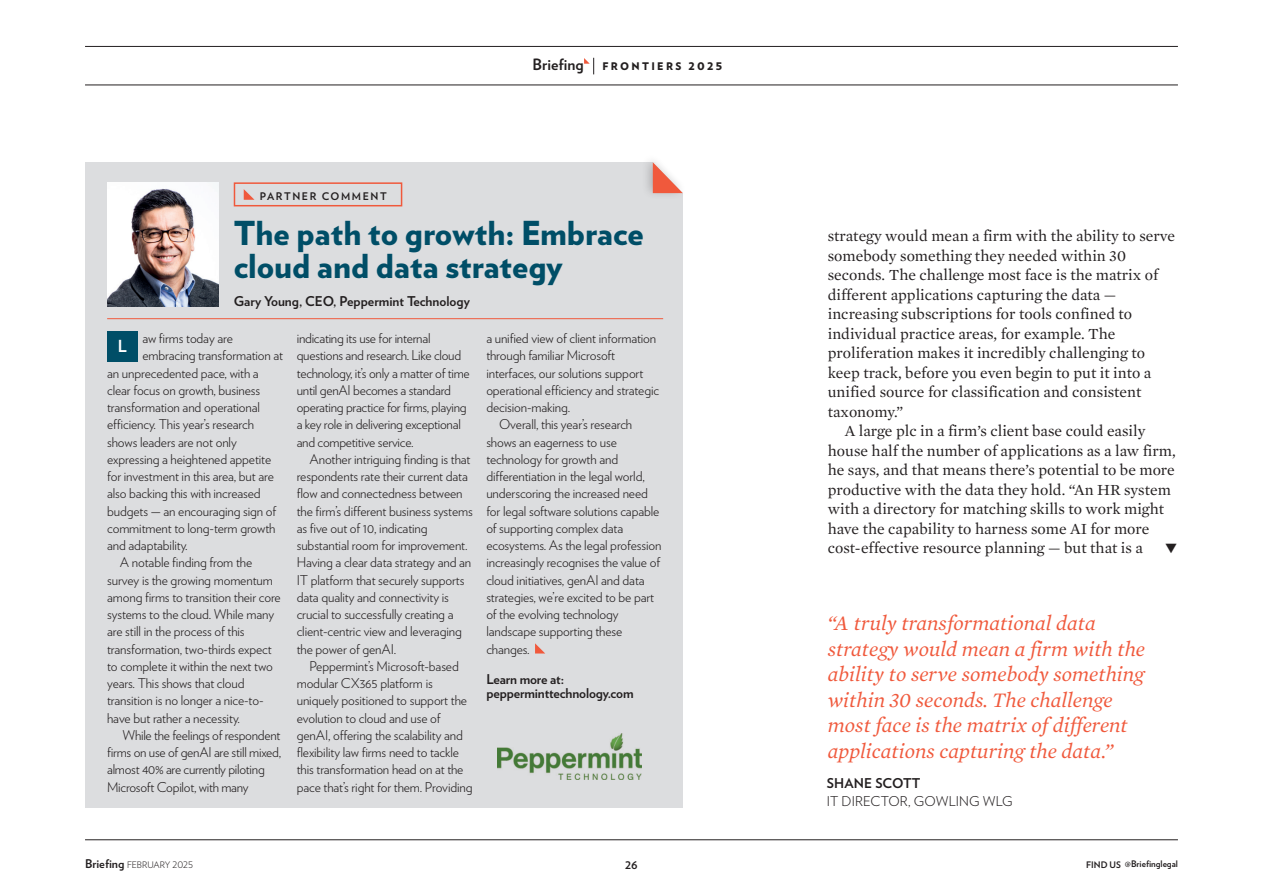
<style>
.page{position:relative;width:1263px;height:893px;background:#fff}
.page>*{position:absolute;margin:0;border:0;box-sizing:border-box;transform-origin:0 0}
.t1{font:900 33px/33px "Verlag";color:#004e67}
.t2{font:italic 21px/25.5px "Mercury Text G1";color:#f0593c}
.t3{font:700 16.65px "Verlag";color:#fff}
.t4{font:15.75px "Mercury Text G1";color:#231f20}
.t5{font:300 13.5px/17.2px "Verlag";letter-spacing:-.01em;color:#231f20}
.t6{font:700 13.5px/13.5px "Verlag";letter-spacing:-.01em;color:#231f20}
.t7{font:300 13.5px "Verlag";letter-spacing:.01em;color:#231f20}
.t8{font:700 13.5px "Verlag";letter-spacing:.01em;color:#231f20}
.t9{font:900 10.5px "Verlag";letter-spacing:.225em;color:#231f20}
.t10{font:700 10.5px "Verlag";letter-spacing:.15em;color:#231f20}
.t11{font:300 9px "Verlag";color:#231f20}
.t12{font:700 9px "Verlag";color:#231f20}
.s1{font-weight:700;font-size:15.6px}
.s2{font-weight:700;font-size:12px}
</style>
<div class="page">
<div style="left:85px;top:162px;width:598px;height:646px;background:#dcdddf"></div>
<img style="left:497px;top:733px;width:145px;height:46px">
<hr style="left:85px;top:839px;width:1093px;height:1px;background:#231f20">
<hr style="left:85px;top:85px;width:1093px;height:1px;background:#231f20">
<hr style="left:85px;top:46px;width:1093px;height:1px;background:#231f20">
<svg style="left:584px;top:58px;width:10px;height:16px"></svg>
<div style="left:107px;top:331px;width:31px;height:30px;background:#004e67"></div>
<svg style="left:535px;top:643px;width:10px;height:10px"></svg>
<svg style="left:244px;top:189px;width:10px;height:11px"></svg>
<div style="left:234px;top:182px;width:168px;height:24px;border:2px solid #f0593c"></div>
<img style="left:107px;top:182px;width:112px;height:124px">
<hr style="left:107px;top:318px;width:556px;height:1px;background:#f0593c">
<div style="left:641px;top:152px;width:47px;height:48px;background:#231f20;opacity:.25"></div>
<svg style="left:653px;top:160px;width:32px;height:33px"></svg>
<p class="t9" style="left:532px;top:58px;width:191px"><span class="s1">Briefing</span> FRONTIERS 2025</p>
<p class="t10" style="left:260px;top:188px;width:128px">PARTNER COMMENT</p>
<h1 class="t1" style="left:234px;top:215px;width:411px">The path to growth: Embrace cloud and data strategy</h1>
<p class="t6" style="left:234px;top:294px;width:238px">Gary Young, CEO, Peppermint Technology</p>
<p class="t3" style="left:118px;top:333px;width:11px">L</p>
<p class="t5" style="left:142px;top:329px;width:92px">aw firms today are</p>
<p class="t5" style="left:142px;top:346px;width:142px">embracing transformation at</p>
<p class="t5" style="left:107px;top:363px;width:153px">an unprecedented pace, with a</p>
<p class="t5" style="left:107px;top:380px;width:155px">clear focus on growth, business</p>
<p class="t5" style="left:107px;top:398px;width:154px">transformation and operational</p>
<p class="t5" style="left:107px;top:415px;width:148px">efficiency. This year’s research</p>
<p class="t5" style="left:107px;top:432px;width:131px">shows leaders are not only</p>
<p class="t5" style="left:107px;top:449px;width:166px">expressing a heightened appetite</p>
<p class="t5" style="left:107px;top:467px;width:168px">for investment in this area, but are</p>
<p class="t5" style="left:107px;top:484px;width:155px">also backing this with increased</p>
<p class="t5" style="left:107px;top:501px;width:171px">budgets — an encouraging sign of</p>
<p class="t5" style="left:107px;top:519px;width:170px">commitment to long-term growth</p>
<p class="t5" style="left:107px;top:536px;width:82px">and adaptability.</p>
<p class="t5" style="left:120px;top:553px;width:134px">A notable finding from the</p>
<p class="t5" style="left:107px;top:570px;width:167px">survey is the growing momentum</p>
<p class="t5" style="left:107px;top:588px;width:175px">among firms to transition their core</p>
<p class="t5" style="left:107px;top:605px;width:168px">systems to the cloud. While many</p>
<p class="t5" style="left:107px;top:622px;width:139px">are still in the process of this</p>
<p class="t5" style="left:107px;top:639px;width:166px">transformation, two-thirds expect</p>
<p class="t5" style="left:107px;top:657px;width:167px">to complete it within the next two</p>
<p class="t5" style="left:107px;top:674px;width:139px">years. This shows that cloud</p>
<p class="t5" style="left:107px;top:691px;width:158px">transition is no longer a nice-to-</p>
<p class="t5" style="left:107px;top:708px;width:134px">have but rather a necessity.</p>
<p class="t5" style="left:123px;top:726px;width:159px">While the feelings of respondent</p>
<p class="t5" style="left:107px;top:743px;width:176px">firms on use of genAI are still mixed,</p>
<p class="t5" style="left:107px;top:760px;width:159px">almost 40% are currently piloting</p>
<p class="t5" style="left:107px;top:777px;width:143px">Microsoft Copilot, with many</p>
<p class="t5" style="left:297px;top:329px;width:175px">indicating its use for internal questions and research. Like cloud technology, it’s only a matter of time until genAI becomes a standard operating practice for firms, playing a key role in delivering exceptional and competitive service.</p>
<p class="t5" style="left:297px;top:450px;width:178px;text-indent:13px">Another intriguing finding is that respondents rate their current data flow and connectedness between the firm’s different business systems as five out of 10, indicating substantial room for improvement.<br>Having a clear data strategy and an IT platform that securely supports data quality and connectivity is crucial to successfully creating a client-centric view and leveraging the power of genAI.</p>
<p class="t5" style="left:297px;top:657px;width:177px;text-indent:13px">Peppermint’s Microsoft-based modular CX365 platform is uniquely positioned to support the evolution to cloud and use of genAI, offering the scalability and flexibility law firms need to tackle this transformation head on at the pace that’s right for them. Providing</p>
<p class="t5" style="left:486px;top:329px;width:171px">a unified view of client information</p>
<p class="t5" style="left:486px;top:346px;width:130px">through familiar Microsoft</p>
<p class="t5" style="left:486px;top:363px;width:158px">interfaces, our solutions support</p>
<p class="t5" style="left:486px;top:381px;width:174px">operational efficiency and strategic</p>
<p class="t5" style="left:486px;top:398px;width:85px">decision-making.</p>
<p class="t5" style="left:499px;top:415px;width:135px">Overall, this year’s research</p>
<p class="t5" style="left:486px;top:432px;width:132px">shows an eagerness to use</p>
<p class="t5" style="left:486px;top:450px;width:133px">technology for growth and</p>
<p class="t5" style="left:486px;top:467px;width:160px">differentiation in the legal world,</p>
<p class="t5" style="left:486px;top:484px;width:163px">underscoring the increased need</p>
<p class="t5" style="left:486px;top:501px;width:175px">for legal software solutions capable</p>
<p class="t5" style="left:486px;top:519px;width:138px">of supporting complex data</p>
<p class="t5" style="left:486px;top:536px;width:177px">ecosystems. As the legal profession</p>
<p class="t5" style="left:486px;top:553px;width:175px">increasingly recognises the value of</p>
<p class="t5" style="left:486px;top:570px;width:160px">cloud initiatives, genAI and data</p>
<p class="t5" style="left:486px;top:588px;width:169px">strategies, we’re excited to be part</p>
<p class="t5" style="left:486px;top:605px;width:134px">of the evolving technology</p>
<p class="t5" style="left:486px;top:622px;width:138px">landscape supporting these</p>
<p class="t5" style="left:486px;top:639px;width:45px">changes.</p>
<p class="t6" style="left:486px;top:672px;width:149px">Learn more at: pepperminttechnology.com</p>
<p class="t4" style="left:828px;top:227px;width:349px">strategy would mean a firm with the ability to serve</p>
<p class="t4" style="left:828px;top:246px;width:300px">somebody something they needed within 30</p>
<p class="t4" style="left:828px;top:265px;width:332px">seconds. The challenge most face is the matrix of</p>
<p class="t4" style="left:828px;top:285px;width:290px">different applications capturing the data —</p>
<p class="t4" style="left:828px;top:304px;width:306px">increasing subscriptions for tools confined to</p>
<p class="t4" style="left:828px;top:324px;width:289px">individual practice areas, for example. The</p>
<p class="t4" style="left:828px;top:343px;width:319px">proliferation makes it incredibly challenging to</p>
<p class="t4" style="left:828px;top:363px;width:325px">keep track, before you even begin to put it into a</p>
<p class="t4" style="left:828px;top:382px;width:315px">unified source for classification and consistent</p>
<p class="t4" style="left:828px;top:402px;width:77px">taxonomy.”</p>
<p class="t4" style="left:845px;top:421px;width:302px">A large plc in a firm’s client base could easily</p>
<p class="t4" style="left:828px;top:441px;width:349px">house half the number of applications as a law firm,</p>
<p class="t4" style="left:828px;top:460px;width:348px">he says, and that means there’s potential to be more</p>
<p class="t4" style="left:828px;top:480px;width:345px">productive with the data they hold. “An HR system</p>
<p class="t4" style="left:828px;top:499px;width:338px">with a directory for matching skills to work might</p>
<p class="t4" style="left:828px;top:519px;width:323px">have the capability to harness some AI for more</p>
<p class="t4" style="left:828px;top:538px;width:317px">cost-effective resource planning — but that is a</p>
<h2 class="t2" style="left:828px;top:610px;width:319px">“A truly transformational data strategy would mean a firm with the ability to serve somebody something within 30 seconds. The challenge most face is the matrix of different applications capturing the data.”</h2>
<p class="t8" style="left:827px;top:773px;width:95px">SHANE SCOTT</p>
<p class="t7" style="left:827px;top:791px;width:187px">IT DIRECTOR, GOWLING WLG</p>
<p class="t11" style="left:85px;top:858px;width:110px"><span class="s2">Briefing</span> FEBRUARY 2025</p>
<p class="t10" style="left:625px;top:857px;width:14px">26</p>
<p class="t12" style="left:1086px;top:856px;width:93px">FIND US @Briefinglegal</p>
</div>
